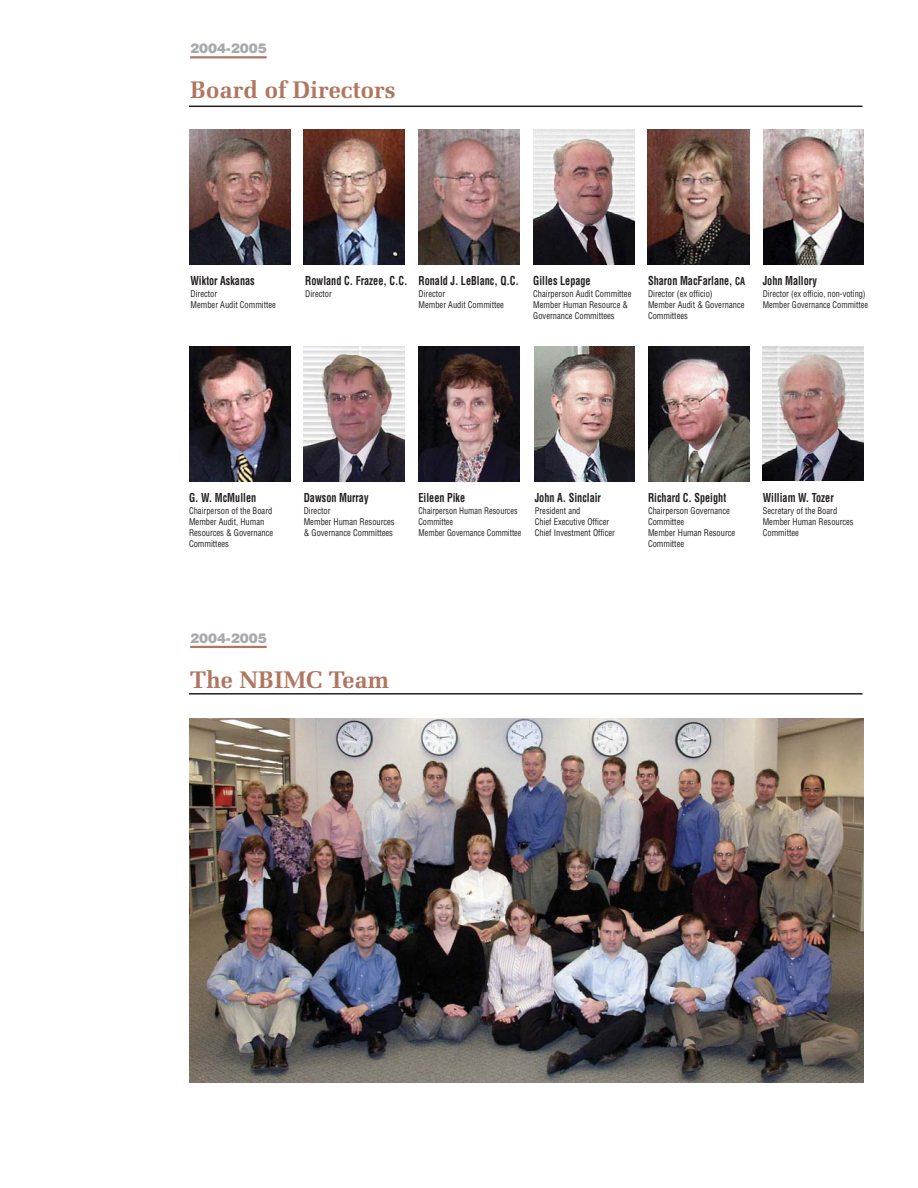
<style>
.page{position:relative;width:918px;height:1188px;background:#fff}
.page>*{position:absolute;margin:0;border:0;box-sizing:border-box;transform-origin:0 0}
.t1{font:700 24px "Melior";color:#b07660}
.t2{font:900 13.5px "Helvetica";color:#a7a9ac}
.t3{font:700 condensed 12px "Helvetica";color:#231f20;scale:.85 1}
.t4{font:condensed 9px/10.8px "Helvetica";color:#231f20;scale:.94 1}
.t5{font:condensed 9px/10.8px "Helvetica";color:#231f20;scale:.9 1}
.t6{font:condensed 9px/10.8px "Helvetica";color:#231f20;scale:.92 1}
.s1{font-size:10.5px}
</style>
<div class="page">
<hr style="left:190px;top:56px;width:77px;height:2px;background:#b07660">
<hr style="left:189px;top:106px;width:673px;height:1px;background:#231f20">
<hr style="left:190px;top:646px;width:77px;height:2px;background:#b07660">
<hr style="left:189px;top:693px;width:673px;height:2px;background:#231f20">
<img style="left:189px;top:718px;width:675px;height:365px">
<img style="left:189px;top:129px;width:101px;height:135px">
<img style="left:304px;top:129px;width:101px;height:135px">
<img style="left:418px;top:129px;width:102px;height:135px">
<img style="left:533px;top:129px;width:101px;height:135px">
<img style="left:648px;top:129px;width:101px;height:135px">
<img style="left:189px;top:346px;width:101px;height:135px">
<img style="left:763px;top:129px;width:101px;height:135px">
<img style="left:304px;top:346px;width:101px;height:135px">
<img style="left:418px;top:346px;width:102px;height:135px">
<img style="left:534px;top:346px;width:100px;height:135px">
<img style="left:648px;top:346px;width:101px;height:135px">
<img style="left:763px;top:346px;width:101px;height:135px">
<h2 class="t2" style="left:190px;top:43px;width:78px">2004-2005</h2>
<h1 class="t1" style="left:190px;top:80px;width:207px">Board of Directors</h1>
<h3 class="t3" style="left:190px;top:276px;width:77px">Wiktor Askanas</h3>
<p class="t4" style="left:190px;top:289px;width:92px">Director<br>Member Audit Committee</p>
<h3 class="t3" style="left:305px;top:276px;width:122px">Rowland C. Frazee, C.C.</h3>
<p class="t4" style="left:305px;top:289px;width:30px">Director</p>
<h3 class="t3" style="left:418px;top:276px;width:120px">Ronald J. LeBlanc, Q.C.</h3>
<p class="t4" style="left:418px;top:289px;width:92px">Director<br>Member Audit Committee</p>
<h3 class="t3" style="left:533px;top:276px;width:69px">Gilles Lepage</h3>
<p class="t4" style="left:533px;top:289px;width:106px">Chairperson Audit Committee<br>Member Human Resource &amp;<br>Governance Committees</p>
<h3 class="t3" style="left:648px;top:276px;width:116px">Sharon MacFarlane, <span class="s1">CA</span></h3>
<p class="t4" style="left:648px;top:289px;width:104px">Director (ex officio)<br>Member Audit &amp; Governance<br>Committees</p>
<h3 class="t3" style="left:763px;top:276px;width:65px">John Mallory</h3>
<p class="t6" style="left:763px;top:289px;width:116px">Director (ex officio, non-voting)<br>Member Governance Committee</p>
<h3 class="t3" style="left:189px;top:493px;width:81px">G. W. McMullen</h3>
<p class="t4" style="left:189px;top:507px;width:91px">Chairperson of the Board<br>Member Audit, Human<br>Resources &amp; Governance<br>Committees</p>
<h3 class="t3" style="left:304px;top:493px;width:78px">Dawson Murray</h3>
<p class="t4" style="left:304px;top:507px;width:98px">Director<br>Member Human Resources &amp; Governance Committees</p>
<h3 class="t3" style="left:418px;top:493px;width:56px">Eileen Pike</h3>
<p class="t5" style="left:418px;top:507px;width:116px">Chairperson Human Resources<br>Committee<br>Member Governance Committee</p>
<h3 class="t3" style="left:535px;top:493px;width:79px">John A. Sinclair</h3>
<p class="t4" style="left:535px;top:507px;width:87px">President and<br>Chief Executive Officer<br>Chief Investment Officer</p>
<h3 class="t3" style="left:648px;top:493px;width:93px">Richard C. Speight</h3>
<p class="t4" style="left:648px;top:507px;width:94px">Chairperson Governance<br>Committee<br>Member Human Resource<br>Committee</p>
<h3 class="t3" style="left:763px;top:493px;width:85px">William W. Tozer</h3>
<p class="t4" style="left:763px;top:507px;width:98px">Secretary of the Board<br>Member Human Resources<br>Committee</p>
<h2 class="t2" style="left:190px;top:633px;width:78px">2004-2005</h2>
<h1 class="t1" style="left:190px;top:670px;width:201px">The NBIMC Team</h1>
</div>
